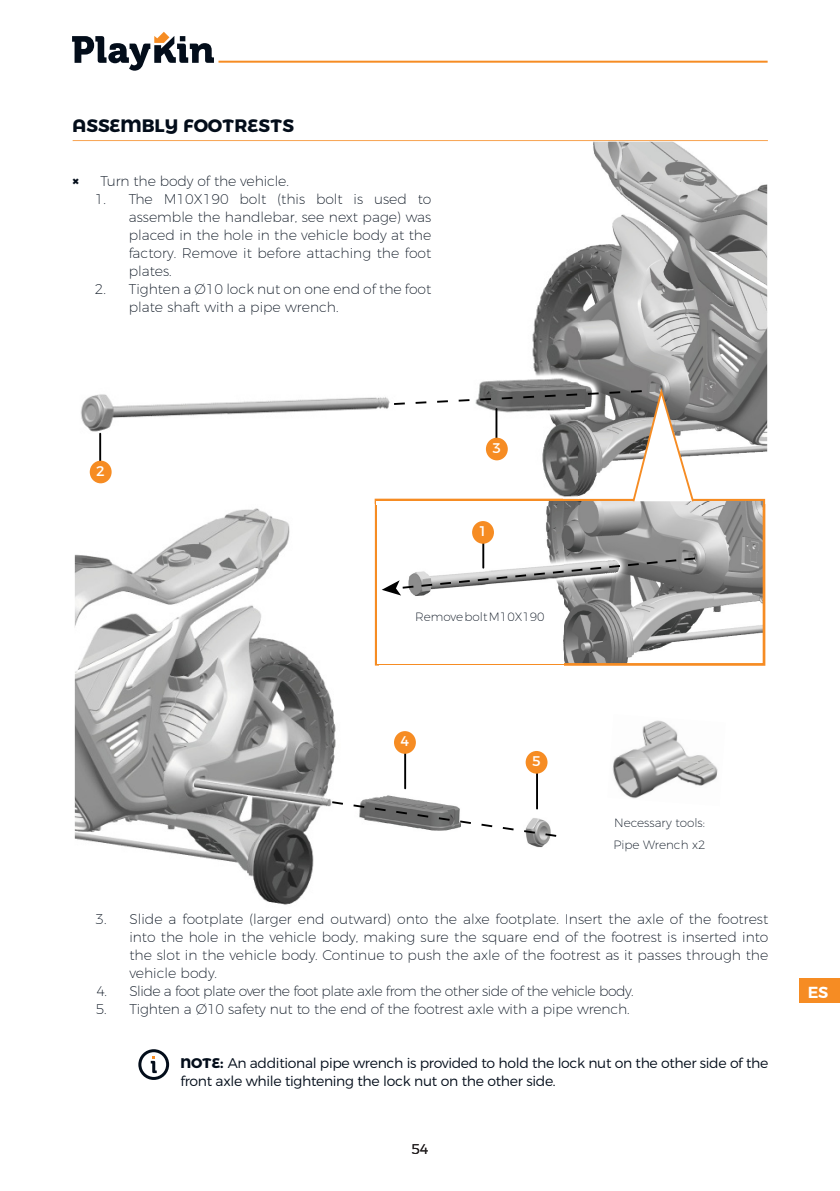
<style>
.page{position:relative;width:840px;height:1191px;background:#fff}
.page>*{position:absolute;margin:0;border:0;box-sizing:border-box;transform-origin:0 0}
.TITOL_2_ES{font:700 18px "Montserrat Alternates";color:#030d1a}
.Portada_Negrita{font:600 16px "Montserrat";color:#fff}
.t1{font:200 14px/18px "Montserrat";letter-spacing:-.01em;color:#030d1a;text-align:justify}
.interior_dins_titol{font:300 14px/18px "Montserrat";letter-spacing:-.025em;color:#030d1a}
.t2{font:200 14px "Montserrat";letter-spacing:-.035em;color:#030d1a}
.Interior{font:14px "Montserrat";color:#fff}
.t3{font:300 14px "Montserrat Alternates";color:#231f20}
.t4{font:900 14px "Montserrat";color:#030d1a}
.Interior-2{font:200 12px "Montserrat";color:#030d1a}
.s1{font-family:"Montserrat Alternates";font-weight:700}
</style>
<div class="page">
<svg style="left:72px;top:32px;width:142px;height:39px"></svg>
<hr style="left:218px;top:61px;width:549px;height:2px;background:#f68c23">
<div style="left:798px;top:978px;width:41px;height:25px;background:#f68c23"></div>
<hr style="left:73px;top:140px;width:694px;height:1px;background:#f8a14c">
<div style="left:138px;top:1049px;width:31px;height:31px;border:3px solid #030d1a;border-radius:50%"></div>
<svg style="left:151px;top:1056px;width:6px;height:17px"></svg>
<svg style="left:380px;top:504px;width:385px;height:162px"></svg>
<img style="left:81px;top:142px;width:685px;height:362px">
<img style="left:75px;top:504px;width:305px;height:401px">
<img style="left:379px;top:666px;width:178px;height:239px">
<svg style="left:332px;top:801px;width:224px;height:36px"></svg>
<svg style="left:609px;top:391px;width:11px;height:3px"></svg>
<svg style="left:587px;top:392px;width:11px;height:3px"></svg>
<svg style="left:566px;top:393px;width:11px;height:3px"></svg>
<svg style="left:544px;top:395px;width:11px;height:2px"></svg>
<svg style="left:523px;top:396px;width:11px;height:2px"></svg>
<svg style="left:501px;top:397px;width:11px;height:2px"></svg>
<svg style="left:480px;top:398px;width:10px;height:2px"></svg>
<svg style="left:458px;top:399px;width:11px;height:2px"></svg>
<svg style="left:437px;top:400px;width:10px;height:3px"></svg>
<svg style="left:415px;top:401px;width:11px;height:3px"></svg>
<svg style="left:394px;top:402px;width:10px;height:3px"></svg>
<hr style="left:99px;top:433px;width:2px;height:34px;background:#000">
<hr style="left:482px;top:534px;width:2px;height:34px;background:#000">
<hr style="left:404px;top:743px;width:2px;height:46px;background:#000">
<hr style="left:535px;top:763px;width:2px;height:46px;background:#000">
<hr style="left:495px;top:408px;width:2px;height:34px;background:#000">
<img style="left:619px;top:720px;width:85px;height:36px">
<img style="left:612px;top:756px;width:106px;height:43px">
<svg style="left:381px;top:557px;width:313px;height:38px"></svg>
<svg style="left:630px;top:388px;width:63px;height:113px"></svg>
<div style="left:90px;top:460px;width:22px;height:23px;background:#f68c23;border-radius:50%"></div>
<div style="left:485px;top:438px;width:22px;height:22px;background:#f68c23;border-radius:50%"></div>
<div style="left:472px;top:521px;width:21px;height:23px;background:#f68c23;border-radius:50%"></div>
<div style="left:394px;top:731px;width:21px;height:23px;background:#f68c23;border-radius:50%"></div>
<div style="left:525px;top:751px;width:22px;height:22px;background:#f68c23;border-radius:50%"></div>
<p class="TITOL_2_ES" style="left:73px;top:110px;width:223px">ASSEMBLY FOOTRESTS</p>
<p class="t4" style="left:72px;top:169px;width:9px">×</p>
<p class="t1" style="left:100px;top:170px;width:190px">Turn the body of the vehicle.</p>
<p class="t1" style="left:129px;top:188px;width:304px;text-indent:-34px">1. The M10X190 bolt (this bolt is used to assemble the handlebar, see next page) was placed in the hole in the vehicle body at the factory. Remove it before attaching the foot plates.</p>
<p class="t1" style="left:129px;top:278px;width:304px;text-indent:-34px">2. Tighten a Ø10 lock nut on one end of the foot plate shaft with a pipe wrench.</p>
<p class="Interior" style="left:96px;top:459px;width:10px">2</p>
<p class="Interior" style="left:492px;top:436px;width:10px">3</p>
<p class="Interior" style="left:478px;top:520px;width:10px">1</p>
<p class="Interior-2" style="left:415px;top:608px;width:131px">Remove bolt M10X190</p>
<p class="Interior" style="left:400px;top:730px;width:10px">4</p>
<p class="Interior" style="left:532px;top:749px;width:10px">5</p>
<p class="Interior-2" style="left:613px;top:814px;width:92px">Necessary tools:</p>
<p class="Interior-2" style="left:613px;top:836px;width:94px">Pipe Wrench x2</p>
<p class="t1" style="left:129px;top:908px;width:640px;text-indent:-34px">3. Slide a footplate (larger end outward) onto the alxe footplate. Insert the axle of the footrest into the hole in the vehicle body, making sure the square end of the footrest is inserted into the slot in the vehicle body. Continue to push the axle of the footrest as it passes through the vehicle body.</p>
<p class="t2" style="left:96px;top:980px;width:538px">4. Slide a foot plate over the foot plate axle from the other side of the vehicle body.</p>
<p class="t1" style="left:96px;top:998px;width:535px">5. Tighten a Ø10 safety nut to the end of the footrest axle with a pipe wrench.</p>
<p class="interior_dins_titol" style="left:180px;top:1052px;width:589px"><span class="s1">NOTE:</span> An additional pipe wrench is provided to hold the lock nut on the other side of the front axle while tightening the lock nut on the other side.</p>
<p class="t3" style="left:411px;top:1138px;width:19px">54</p>
<p class="Portada_Negrita" style="left:807px;top:979px;width:22px">ES</p>
</div>
